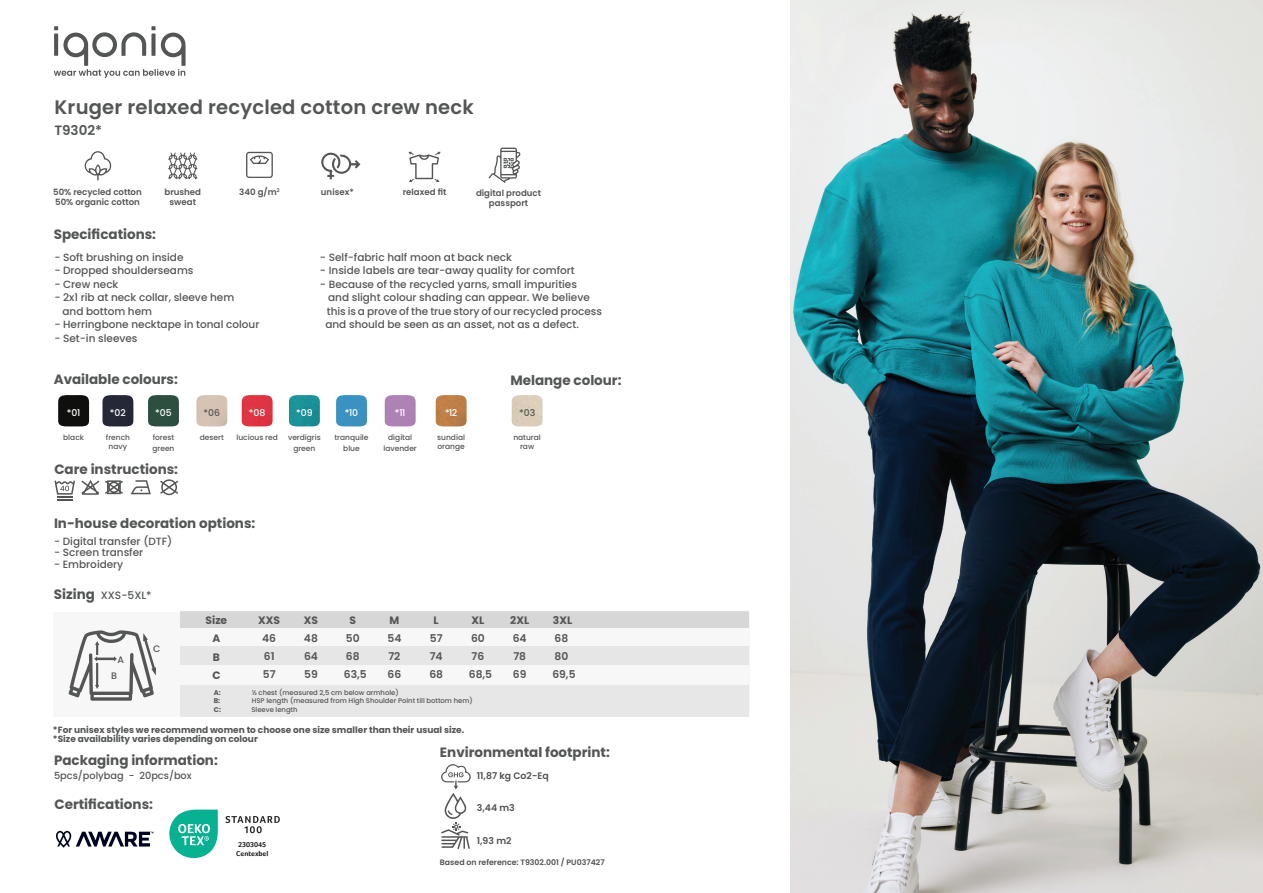
<style>
.page{position:relative;width:1263px;height:893px;background:#fff}
.page>*{position:absolute;margin:0;border:0;box-sizing:border-box;transform-origin:0 0}
.t1{font:600 19.5px "Poppins";letter-spacing:.01em;color:#545555}
.t2{font:700 13.5px "Poppins";color:#545555}
.t3{font:600 13.5px "Poppins";color:#545555}
.t4{font:600 10.65px "Poppins";color:#545555}
.t5{font:700 10.65px/18.5px "Poppins";color:#545555;text-align:center}
.t6{font:500 10.65px "Poppins";color:#545555}
.t7{font:500 10.5px/13.5px "Poppins";color:#545555}
.t8{font:500 9.75px "Poppins";color:#545555}
.t9{font:500 9.45px "Poppins";color:#545555}
.t10{font:600 9.3px "Poppins";color:#505353}
.t11{font:500 9.3px "Poppins";color:#fff}
.t12{font:500 9.3px "Poppins";color:#545555}
.t13{font:700 9px/8.7px "Poppins";color:#545555}
.t14{font:600 8.55px/10.5px "Poppins";color:#545555;text-align:center}
.t15{font:600 7.8px "Poppins";color:#505353}
.t16{font:500 7.5px/10.5px "Poppins";color:#545555;text-align:center}
.t17{font:700 7.35px/8.9px "Foco";color:#1f2020}
.t18{font:500 6.75px "Poppins";color:#545555}
.t19{font:700 6.75px "Poppins";color:#545555}
.t20{font:600 5.1px "Poppins";color:#545555}
.s1{font-weight:700;font-size:13.5px}
</style>
<div class="page">
<img style="left:512px;top:395px;width:31px;height:32px">
<img style="left:436px;top:395px;width:31px;height:32px">
<img style="left:385px;top:395px;width:31px;height:32px">
<img style="left:336px;top:395px;width:31px;height:32px">
<img style="left:289px;top:395px;width:31px;height:32px">
<img style="left:242px;top:395px;width:31px;height:32px">
<img style="left:196px;top:395px;width:31px;height:32px">
<img style="left:148px;top:395px;width:31px;height:32px">
<img style="left:102px;top:395px;width:31px;height:32px">
<img style="left:58px;top:395px;width:31px;height:32px">
<div style="left:53px;top:612px;width:696px;height:105px;background:linear-gradient(to right,#f4f5f4,#eff0ef)"></div>
<svg style="left:54px;top:26px;width:132px;height:52px"></svg>
<svg style="left:408px;top:152px;width:33px;height:30px"></svg>
<svg style="left:246px;top:152px;width:27px;height:26px"></svg>
<svg style="left:321px;top:152px;width:39px;height:27px"></svg>
<svg style="left:168px;top:153px;width:29px;height:26px"></svg>
<div style="left:180px;top:611px;width:569px;height:17px;background:#d6d7d6"></div>
<div style="left:180px;top:685px;width:569px;height:32px;background:#e6e7e6"></div>
<svg style="left:85px;top:151px;width:27px;height:29px"></svg>
<img style="left:790px;top:0;width:473px;height:893px">
<svg style="left:489px;top:148px;width:31px;height:35px"></svg>
<svg style="left:441px;top:764px;width:30px;height:85px"></svg>
<svg style="left:169px;top:810px;width:49px;height:48px"></svg>
<svg style="left:226px;top:816px;width:54px;height:17px"></svg>
<svg style="left:56px;top:831px;width:97px;height:17px"></svg>
<svg style="left:105px;top:480px;width:18px;height:14px"></svg>
<svg style="left:160px;top:479px;width:18px;height:16px"></svg>
<svg style="left:131px;top:480px;width:20px;height:14px"></svg>
<svg style="left:81px;top:480px;width:18px;height:15px"></svg>
<svg style="left:54px;top:481px;width:21px;height:19px"></svg>
<svg style="left:69px;top:630px;width:87px;height:71px"></svg>
<h1 class="t1" style="left:54px;top:96px;width:421px">Kruger relaxed recycled cotton crew neck</h1>
<p class="t3" style="left:54px;top:123px;width:49px">T9302*</p>
<p class="t14" style="left:53px;top:186px;width:90px;text-align:left">50% recycled cotton<br>50% organic cotton</p>
<p class="t14" style="left:239px;top:186px;width:39px">340 g/m</p>
<p class="t14" style="left:403px;top:187px;width:45px">relaxed fit</p>
<p class="t20" style="left:277px;top:187px;width:4px">2</p>
<p class="t14" style="left:321px;top:186px;width:34px">unisex*</p>
<p class="t14" style="left:165px;top:186px;width:38px">brushed sweat</p>
<p class="t14" style="left:476px;top:188px;width:67px;line-height:10.1px">digital product passport</p>
<p class="t2" style="left:54px;top:226px;width:104px">Specifications:</p>
<p class="t7" style="left:54px;top:251px;width:131px">- Soft brushing on inside</p>
<p class="t7" style="left:54px;top:264px;width:141px">- Dropped shoulderseams</p>
<p class="t7" style="left:54px;top:278px;width:66px">- Crew neck</p>
<p class="t7" style="left:62px;top:291px;width:173px;text-indent:-8px">- 2x1 rib at neck collar, sleeve hem and bottom hem</p>
<p class="t7" style="left:54px;top:318px;width:207px">- Herringbone necktape in tonal colour</p>
<p class="t7" style="left:54px;top:332px;width:85px">- Set-in sleeves</p>
<p class="t7" style="left:320px;top:251px;width:193px">- Self-fabric half moon at back neck</p>
<p class="t7" style="left:320px;top:264px;width:256px">- Inside labels are tear-away quality for comfort</p>
<p class="t7" style="left:325px;top:278px;width:278px;text-indent:-5px">- Because of the recycled yarns, small impurities<br>and slight colour shading can appear. We believe this is a prove of the true story of our recycled process and should be seen as an asset, not as a defect.</p>
<p class="t2" style="left:54px;top:372px;width:126px">Available colours:</p>
<p class="t12" style="left:204px;top:407px;width:18px">*06</p>
<p class="t11" style="left:67px;top:407px;width:15px">*01</p>
<p class="t11" style="left:110px;top:407px;width:17px">*02</p>
<p class="t11" style="left:249px;top:407px;width:18px">*08</p>
<p class="t11" style="left:296px;top:407px;width:18px">*09</p>
<p class="t11" style="left:345px;top:407px;width:15px">*10</p>
<p class="t11" style="left:395px;top:407px;width:12px">*11</p>
<p class="t11" style="left:445px;top:407px;width:14px">*12</p>
<p class="t16" style="left:152px;top:432px;width:24px;text-align:left">forest green</p>
<p class="t11" style="left:155px;top:407px;width:18px">*05</p>
<p class="t16" style="left:63px;top:432px;width:22px">black</p>
<p class="t16" style="left:106px;top:433px;width:26px;line-height:9px">french navy</p>
<p class="t16" style="left:236px;top:432px;width:43px">lucious red</p>
<p class="t16" style="left:288px;top:432px;width:34px">verdigris green</p>
<p class="t16" style="left:334px;top:432px;width:36px">tranquile blue</p>
<p class="t16" style="left:383px;top:432px;width:35px">digital lavender</p>
<p class="t16" style="left:437px;top:433px;width:29px;line-height:9px;text-align:left">sundial orange</p>
<p class="t16" style="left:200px;top:432px;width:25px">desert</p>
<p class="t2" style="left:54px;top:461px;width:125px">Care instructions:</p>
<p class="t2" style="left:54px;top:516px;width:203px">In-house decoration options:</p>
<p class="t7" style="left:54px;top:534px;width:120px">- Digital transfer (DTF)</p>
<p class="t7" style="left:54px;top:546px;width:91px">- Screen transfer</p>
<p class="t7" style="left:54px;top:557px;width:71px">- Embroidery</p>
<p class="t6" style="left:54px;top:589px;width:99px"><span class="s1">Sizing</span> XXS-5XL*</p>
<p class="t2" style="left:510px;top:373px;width:113px">Melange colour:</p>
<p class="t12" style="left:519px;top:407px;width:18px">*03</p>
<p class="t16" style="left:513px;top:433px;width:29px;line-height:9px">natural raw</p>
<p class="t9" style="left:118px;top:654px;width:8px">A</p>
<p class="t9" style="left:111px;top:670px;width:7px">B</p>
<p class="t9" style="left:153px;top:643px;width:9px">C</p>
<p class="t5" style="left:206px;top:611px;width:23px">Size<br>A<br>B<br>C</p>
<p class="t5" style="left:258px;top:611px;width:23px">XXS</p>
<p class="t5" style="left:304px;top:611px;width:16px">XS</p>
<p class="t5" style="left:349px;top:611px;width:8px">S</p>
<p class="t5" style="left:389px;top:611px;width:11px">M</p>
<p class="t5" style="left:434px;top:611px;width:7px">L</p>
<p class="t5" style="left:472px;top:611px;width:14px">XL</p>
<p class="t5" style="left:510px;top:611px;width:20px">2XL</p>
<p class="t5" style="left:553px;top:611px;width:21px">3XL</p>
<p class="t4" style="left:262px;top:632px;width:15px">46</p>
<p class="t4" style="left:304px;top:632px;width:15px">48</p>
<p class="t4" style="left:346px;top:632px;width:15px">50</p>
<p class="t4" style="left:387px;top:632px;width:15px">54</p>
<p class="t4" style="left:430px;top:632px;width:14px">57</p>
<p class="t4" style="left:471px;top:632px;width:15px">60</p>
<p class="t4" style="left:513px;top:632px;width:15px">64</p>
<p class="t4" style="left:555px;top:632px;width:15px">68</p>
<p class="t4" style="left:264px;top:650px;width:12px">61</p>
<p class="t4" style="left:304px;top:650px;width:15px">64</p>
<p class="t4" style="left:346px;top:650px;width:15px">68</p>
<p class="t4" style="left:388px;top:650px;width:14px">72</p>
<p class="t4" style="left:430px;top:650px;width:14px">74</p>
<p class="t4" style="left:472px;top:650px;width:14px">76</p>
<p class="t4" style="left:513px;top:650px;width:14px">78</p>
<p class="t4" style="left:555px;top:650px;width:15px">80</p>
<p class="t4" style="left:263px;top:668px;width:14px">57</p>
<p class="t4" style="left:304px;top:668px;width:15px">59</p>
<p class="t4" style="left:344px;top:668px;width:24px">63,5</p>
<p class="t4" style="left:388px;top:668px;width:15px">66</p>
<p class="t4" style="left:429px;top:668px;width:15px">68</p>
<p class="t4" style="left:469px;top:668px;width:25px">68,5</p>
<p class="t4" style="left:513px;top:668px;width:15px">69</p>
<p class="t4" style="left:552px;top:668px;width:25px">69,5</p>
<p class="t19" style="left:214px;top:688px;width:8px">A:</p>
<p class="t18" style="left:252px;top:688px;width:148px">½ chest (measured 2,5 cm below armhole)</p>
<p class="t19" style="left:214px;top:697px;width:8px">B:</p>
<p class="t18" style="left:252px;top:697px;width:223px">HSP length (measured from High Shoulder Point till bottom hem)</p>
<p class="t19" style="left:214px;top:706px;width:9px">C:</p>
<p class="t18" style="left:251px;top:706px;width:48px">Sleeve length</p>
<p class="t13" style="left:53px;top:725px;width:413px">*For unisex styles we recommend women to choose one size smaller than their usual size. *Size availability varies depending on colour</p>
<p class="t2" style="left:440px;top:744px;width:171px">Environmental footprint:</p>
<p class="t10" style="left:477px;top:770px;width:73px">11,87 kg Co2-Eq</p>
<p class="t10" style="left:477px;top:803px;width:40px">3,44 m3</p>
<p class="t10" style="left:477px;top:836px;width:36px">1,93 m2</p>
<p class="t15" style="left:440px;top:858px;width:166px">Based on reference: T9302.001 / PU037427</p>
<p class="t2" style="left:54px;top:752px;width:165px">Packaging information:</p>
<p class="t8" style="left:54px;top:770px;width:139px">5pcs/polybag - 20pcs/box</p>
<p class="t2" style="left:54px;top:797px;width:100px">Certifications:</p>
<p class="t17" style="left:236px;top:840px;width:34px">2303045<br>Centexbel</p>
</div>
